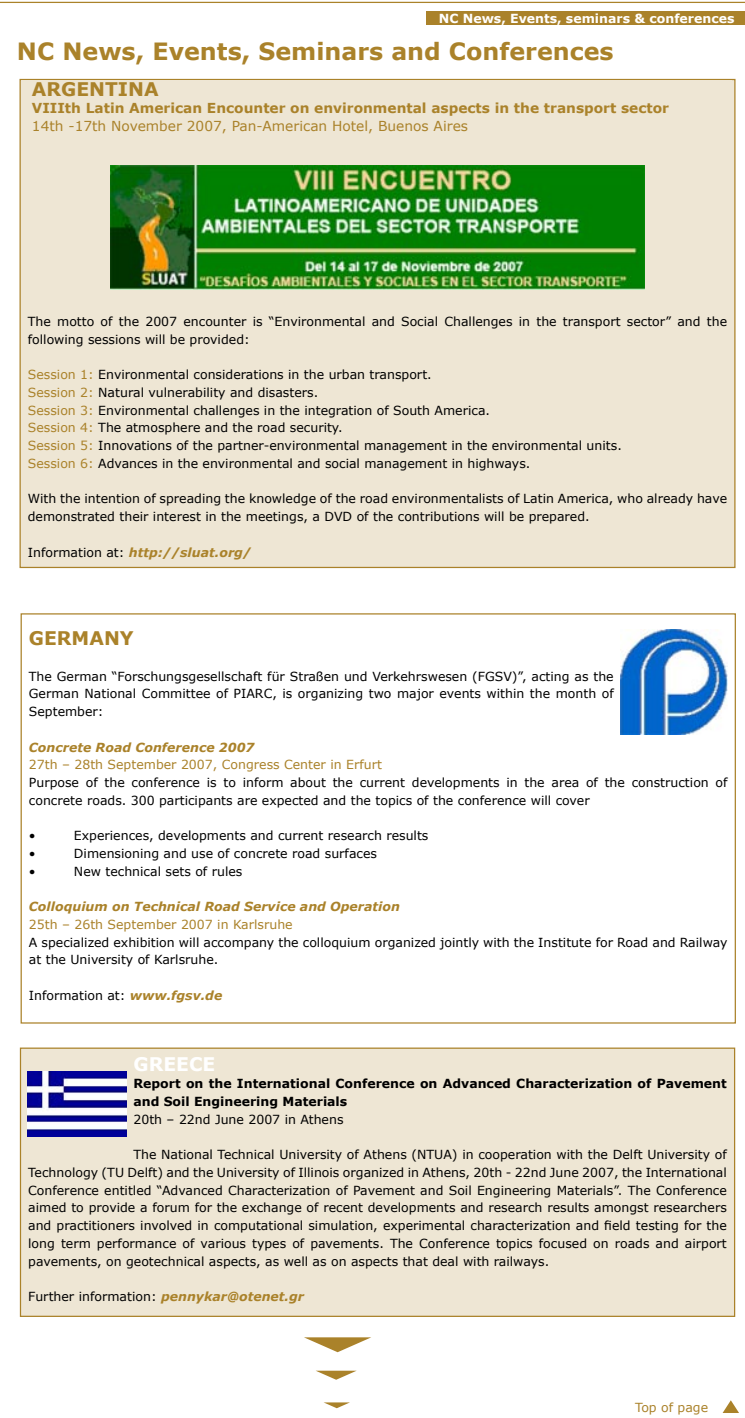
<style>
.page{position:relative;width:745px;height:1418px;background:#fff}
.page>*{position:absolute;margin:0;border:0;box-sizing:border-box;transform-origin:0 0}
.liens{font:700 23.75px "Verdana";color:#aa822a}
.NC_News__Events_and_Activities{font:700 18.75px "Verdana";color:#aa822a}
.liens-2{font:700 18.75px "Verdana";color:#aa822a}
.liens-3{font:700 18.75px "Verdana";color:#fff}
.NC_News__Events_and_Activities-2{font:700 13.75px "Verdana";color:#aa822a}
.NC_News__Events_and_Activities-3{font:13.75px "Verdana";color:#aa822a}
.Texte_courant{font:12.5px/17.8px "Verdana";color:#000}
.Texte_courant-2{font:italic 700 12.5px "Verdana";color:#aa822a}
.Texte_courant-3{font:700 12.5px/17.8px "Verdana";color:#000}
.Texte_courant-4{font:12.5px "Verdana";color:#aa822a}
.NC_News__Events_and_Activities-4{font:700 12.5px "Verdana";color:#fff}
.NC_News__Events_and_Activities-5{font:12.5px "Verdana";color:#aa822a}
.s1{color:#aa822a}
.s2{font-weight:400;font-style:normal;color:#000}
.s3{font-weight:700;font-style:italic;color:#aa822a}
</style>
<div class="page">
<hr style="left:0;top:2px;width:744px;height:1px;background:#aa822a">
<div style="left:426px;top:12px;width:318px;height:13px;background:#aa822a"></div>
<div style="left:20px;top:79px;width:714px;height:488px;background:#eee6d4"></div>
<img style="left:110px;top:166px;width:534px;height:123px">
<img style="left:620px;top:629px;width:106px;height:105px">
<div style="left:20px;top:1048px;width:714px;height:268px;background:#eee6d4"></div>
<div style="left:20px;top:1047px;width:714px;height:269px;border:1px solid #aa822a"></div>
<img style="left:27px;top:1071px;width:99px;height:65px">
<svg style="left:723px;top:1400px;width:15px;height:12px"></svg>
<svg style="left:304px;top:1337px;width:67px;height:15px"></svg>
<svg style="left:316px;top:1370px;width:40px;height:9px"></svg>
<svg style="left:324px;top:1402px;width:26px;height:6px"></svg>
<p class="NC_News__Events_and_Activities-4" style="left:438px;top:11px;width:297px">NC News, Events, seminars &amp; conferences</p>
<p class="liens" style="left:17px;top:36px;width:598px">NC News, Events, Seminars and Conferences</p>
<p class="NC_News__Events_and_Activities" style="left:32px;top:77px;width:128px">ARGENTINA</p>
<p class="NC_News__Events_and_Activities-2" style="left:32px;top:100px;width:638px">VIIIth Latin American Encounter on environmental aspects in the transport sector</p>
<p class="NC_News__Events_and_Activities-3" style="left:32px;top:117px;width:437px">14th -17th November 2007, Pan-American Hotel, Buenos Aires</p>
<p class="Texte_courant" style="left:28px;top:312px;width:700px">The motto of the 2007 encounter is “Environmental and Social Challenges in the transport sector” and the following sessions will be provided:</p>
<p class="Texte_courant" style="left:28px;top:365px;width:405px"><span class="s1">Session 1:</span> Environmental considerations in the urban transport.</p>
<p class="Texte_courant" style="left:28px;top:383px;width:292px"><span class="s1">Session 2:</span> Natural vulnerability and disasters.</p>
<p class="Texte_courant" style="left:28px;top:401px;width:463px"><span class="s1">Session 3:</span> Environmental challenges in the integration of South America.</p>
<p class="Texte_courant" style="left:28px;top:418px;width:316px"><span class="s1">Session 4:</span> The atmosphere and the road security.</p>
<p class="Texte_courant" style="left:28px;top:436px;width:595px"><span class="s1">Session 5:</span> Innovations of the partner-environmental management in the environmental units.</p>
<p class="Texte_courant" style="left:28px;top:454px;width:504px"><span class="s1">Session 6:</span> Advances in the environmental and social management in highways.</p>
<p class="Texte_courant" style="left:28px;top:489px;width:700px">With the intention of spreading the knowledge of the road environmentalists of Latin America, who already have demonstrated their interest in the meetings, a DVD of the contributions will be prepared.</p>
<p class="Texte_courant-2" style="left:28px;top:544px;width:225px"><span class="s2">Information at:</span> http://sluat.org/</p>
<p class="liens-2" style="left:29px;top:626px;width:106px">GERMANY</p>
<p class="Texte_courant" style="left:29px;top:666px;width:586px;text-align:justify">The German “Forschungsgesellschaft für Straßen und Verkehrswesen (FGSV)”, acting as the German National Committee of PIARC, is organizing two major events within the month of September:</p>
<p class="Texte_courant-2" style="left:29px;top:739px;width:227px">Concrete Road Conference 2007</p>
<p class="Texte_courant-4" style="left:29px;top:756px;width:354px">27th – 28th September 2007, Congress Center in Erfurt</p>
<p class="Texte_courant" style="left:29px;top:773px;width:699px">Purpose of the conference is to inform about the current developments in the area of the construction of concrete roads. 300 participants are expected and the topics of the conference will cover</p>
<p class="Texte_courant" style="left:29px;top:826px;width:8px">•</p>
<p class="Texte_courant" style="left:74px;top:826px;width:356px">Experiences, developments and current research results</p>
<p class="Texte_courant" style="left:29px;top:844px;width:8px">•</p>
<p class="Texte_courant" style="left:74px;top:844px;width:304px">Dimensioning and use of concrete road surfaces</p>
<p class="Texte_courant" style="left:29px;top:861px;width:8px">•</p>
<p class="Texte_courant" style="left:74px;top:861px;width:170px">New technical sets of rules</p>
<p class="Texte_courant-2" style="left:29px;top:898px;width:372px">Colloquium on Technical Road Service and Operation</p>
<p class="Texte_courant-4" style="left:29px;top:916px;width:265px">25th – 26th September 2007 in Karlsruhe</p>
<p class="Texte_courant" style="left:29px;top:932px;width:699px">A specialized exhibition will accompany the colloquium organized jointly with the Institute for Road and Railway at the University of Karlsruhe.</p>
<p class="Texte_courant" style="left:29px;top:985px;width:195px">Information at: <span class="s3">www.fgsv.de</span></p>
<p class="liens-3" style="left:133px;top:1051px;width:83px">GREECE</p>
<p class="Texte_courant-3" style="left:133px;top:1074px;width:594px">Report on the International Conference on Advanced Characterization of Pavement and Soil Engineering Materials</p>
<p class="Texte_courant" style="left:133px;top:1109px;width:211px">20th – 22nd June 2007 in Athens</p>
<p class="Texte_courant" style="left:28px;top:1145px;width:699px;text-align:justify;text-indent:105px">The National Technical University of Athens (NTUA) in cooperation with the Delft University of Technology (TU Delft) and the University of Illinois organized in Athens, 20th - 22nd June 2007, the International Conference entitled “Advanced Characterization of Pavement and Soil Engineering Materials”. The Conference aimed to provide a forum for the exchange of recent developments and research results amongst researchers and practitioners involved in computational simulation, experimental characterization and field testing for the long term performance of various types of pavements. The Conference topics focused on roads and airport pavements, on geotechnical aspects, as well as on aspects that deal with railways.</p>
<p class="Texte_courant" style="left:28px;top:1287px;width:277px">Further information: <span class="s3">pennykar@otenet.gr</span></p>
<p class="NC_News__Events_and_Activities-5" style="left:634px;top:1399px;width:75px">Top of page</p>
</div>
